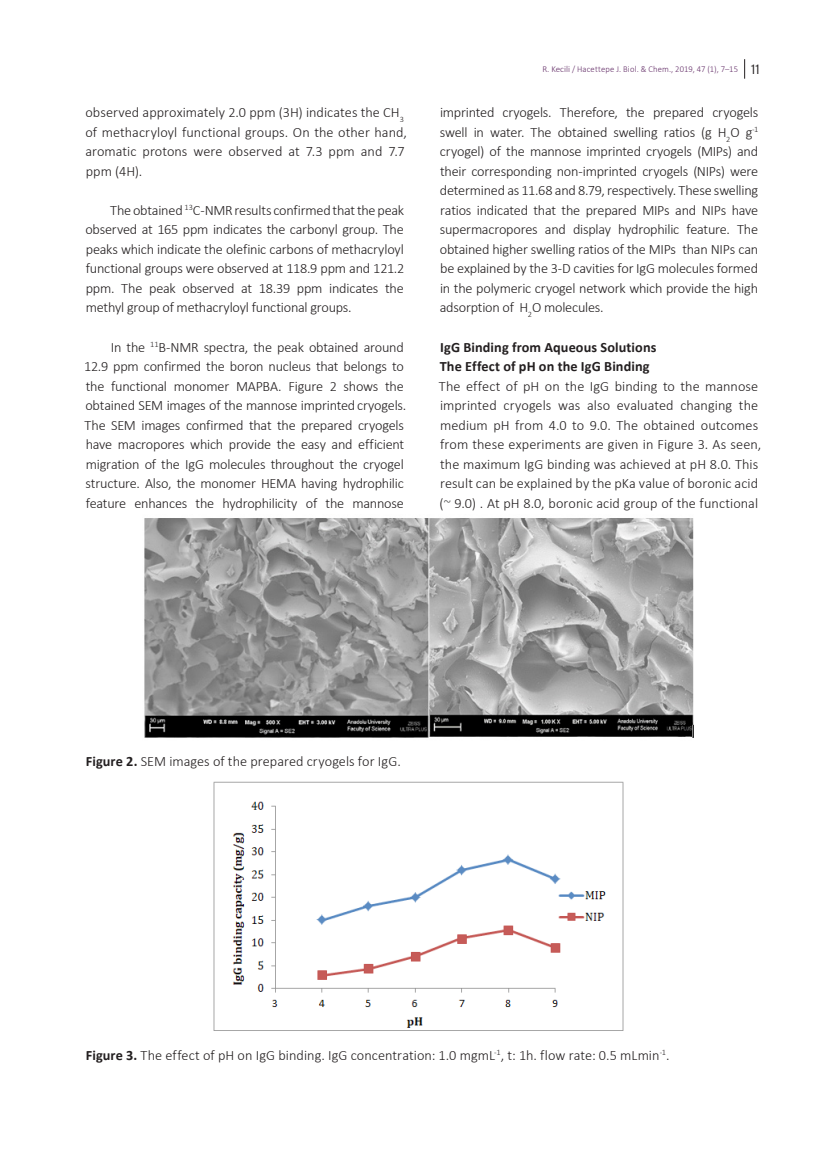
<style>
.page{position:relative;width:830px;height:1170px;background:#fff}
.page>*{position:absolute;margin:0;border:0;box-sizing:border-box;transform-origin:0 0}
.Genel_Girintili_Para{font:300 14.25px/19.5px "Calibri";letter-spacing:-.015em;color:#231f20;text-align:justify}
.Genel_Girintisiz_Pra{font:300 14.25px/19.5px "Calibri";letter-spacing:.005em;color:#231f20}
.Genel_Girintisiz_Pra-2{font:700 14.25px "Calibri";letter-spacing:.01em;color:#231f20}
.t1{font:300 9px "Calibri";letter-spacing:.02em;color:#642e68}
.s1{font-family:"Interstate";font-size:13.5px;color:#231f20}
.s2{color:#545454}
.s3{font-weight:700}
</style>
<div class="page">
<svg style="left:744px;top:59px;width:1px;height:20px"></svg>
<img style="left:144px;top:518px;width:549px;height:220px">
<img style="left:213px;top:781px;width:411px;height:250px">
<p class="Genel_Girintisiz_Pra" style="left:85px;top:103px;width:323px">observed approximately 2.0 ppm (3H) indicates the CH<sub>3 </sub>of methacryloyl functional groups. On the other hand, aromatic protons were observed at 7.3 ppm and 7.7 ppm (4H).</p>
<p class="Genel_Girintili_Para" style="left:85px;top:200px;width:320px;text-indent:25px">The obtained <sup>13</sup>C-NMR results confirmed that the peak observed at 165 ppm indicates the carbonyl group. The peaks which indicate the olefinic carbons of methacryloyl functional groups were observed at 118.9 ppm and 121.2 ppm. The peak observed at 18.39 ppm indicates the methyl group of methacryloyl functional groups.</p>
<p class="Genel_Girintili_Para" style="left:84px;top:337px;width:323px;text-align:left;text-indent:27px">In the <sup>11</sup>B-NMR spectra, the peak obtained around 12.9 ppm confirmed the boron nucleus that belongs to the functional monomer MAPBA. Figure 2 shows the obtained SEM images of the mannose imprintedcryogels.<br>The SEM images confirmed that the prepared cryogels have macropores which provide the easy and efficient migration of the IgG molecules throughout the cryogel structure. Also, the monomer HEMA having hydrophilic feature enhances the hydrophilicity of the mannose</p>
<p class="t1" style="left:542px;top:63px;width:219px">R. Kecili / Hacettepe J. Biol. &amp; Chem., 2019, 47 (1), 7–15 <span class="s1">11</span></p>
<p class="Genel_Girintili_Para" style="left:439px;top:103px;width:320px">imprinted cryogels. Therefore, the prepared cryogels swell in water. The obtained swelling ratios (g H<sub>2</sub>O g<sup>-1 </sup>cryogel) of the mannose imprinted cryogels (MIPs) and their corresponding non-imprinted cryogels (NIPs) were determined as 11.68 and 8.79, respectively. These swelling ratios indicated that the prepared MIPs and NIPs have supermacropores and display hydrophilic feature. The obtained higher swelling ratios of the MIPs than NIPs can be explained by the 3-D cavities for IgG molecules formed in the polymeric cryogel network which provide the high adsorption of H<sub>2</sub>O molecules.</p>
<p class="Genel_Girintisiz_Pra-2" style="left:440px;top:336px;width:218px">IgG Binding from Aqueous Solutions</p>
<p class="Genel_Girintisiz_Pra-2" style="left:439px;top:356px;width:211px">The Effect of pH on the IgG Binding</p>
<p class="Genel_Girintisiz_Pra" style="left:439px;top:376px;width:323px">The effect of pH on the IgG binding to the mannose imprinted cryogels was also evaluated changing the medium pH from 4.0 to 9.0. The obtained outcomes from these experiments are given in Figure 3. As seen, the maximum IgG binding was achieved at pH 8.0. This result can be explained by the pKa value of boronic acid (<span class="s2">~</span> 9.0) . At pH 8.0, boronic acid group of the functional</p>
<p class="Genel_Girintisiz_Pra" style="left:86px;top:751px;width:316px"><span class="s3">Figure 2.</span> SEM images of the prepared cryogels for IgG.</p>
<p class="Genel_Girintisiz_Pra" style="left:86px;top:1044px;width:585px"><span class="s3">Figure 3.</span> The effect of pH on IgG binding. IgG concentration: 1.0 mgmL<sup>-1</sup>, t: 1h. flow rate: 0.5 mLmin<sup>-1</sup>.</p>
</div>
